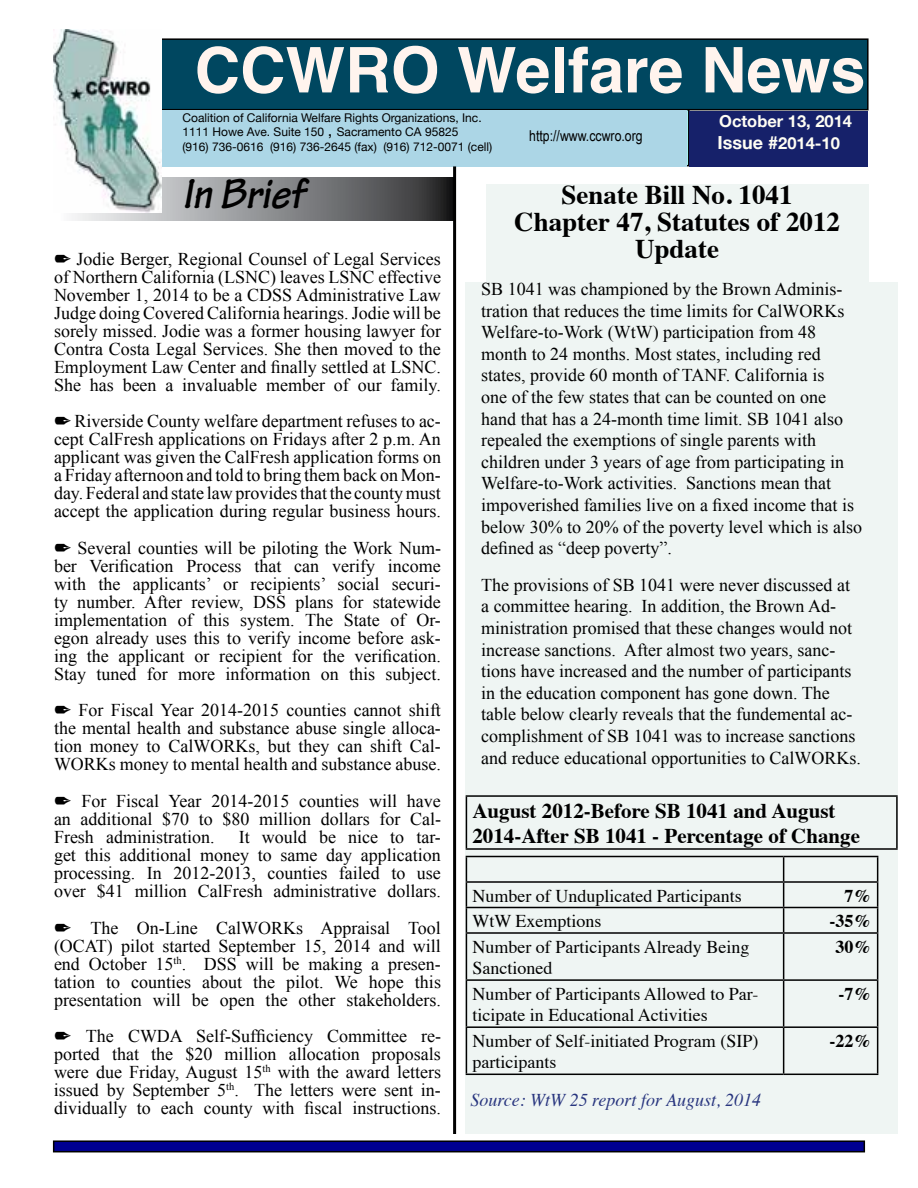
<style>
.page{position:relative;width:918px;height:1188px;background:#fff}
.page>*{position:absolute;margin:0;border:0;box-sizing:border-box;transform-origin:0 0}
.t1{font:700 63px "Helvetica";color:#fff4ee}
.t2{font:italic 700 45px "Tekton Pro";color:#000}
.t3{font:700 27px/27px "Times";color:#000;text-align:center}
.t4{font:700 21px/25.2px "Times";color:#000}
.t5{font:18px/18px "Times New Roman";color:#000;text-align:justify}
.t6{font:18px/21.6px "Times";color:#000}
.t7{font:italic 18px "Times";color:#29367f}
.t8{font:700 18px "Times";color:#000}
.t9{font:700 16.5px/21.6px "Helvetica Neue";color:#fffef4}
.t10{font:15px "Arial Narrow";color:#000}
.t11{font:12px/14.4px "Helvetica Neue";color:#000}
.s1{font-size:16.5px}
.s2{font-size:18px}
.s3{font-family:"Monotype Sorts"}
</style>
<div class="page">
<div style="left:54px;top:39px;width:814px;height:71px;background:#004760"></div>
<div style="left:54px;top:38px;width:815px;height:72px;border:2px solid #000"></div>
<div style="left:58px;top:110px;width:629px;height:56px;background:#acd6e6"></div>
<div style="left:689px;top:111px;width:179px;height:55px;background:#16216a"></div>
<svg style="left:72px;top:178px;width:381px;height:43px"></svg>
<div style="left:486px;top:184px;width:383px;height:99px;background:#eff5f3"></div>
<div style="left:466px;top:283px;width:432px;height:851px;background:#eff5f3"></div>
<hr style="left:466px;top:795px;width:432px;height:2px;background:#000">
<hr style="left:466px;top:797px;width:1px;height:51px;background:#000">
<hr style="left:896px;top:797px;width:2px;height:51px;background:#000">
<hr style="left:466px;top:848px;width:432px;height:2px;background:#000">
<hr style="left:466px;top:856px;width:318px;height:1px;background:#000">
<hr style="left:784px;top:856px;width:94px;height:1px;background:#000">
<hr style="left:466px;top:881px;width:318px;height:2px;background:#000">
<hr style="left:784px;top:881px;width:94px;height:2px;background:#000">
<hr style="left:466px;top:907px;width:318px;height:1px;background:#000">
<svg style="left:466px;top:857px;width:1px;height:75px"></svg>
<hr style="left:784px;top:907px;width:94px;height:1px;background:#000">
<svg style="left:783px;top:857px;width:1px;height:75px"></svg>
<svg style="left:877px;top:857px;width:1px;height:75px"></svg>
<hr style="left:466px;top:932px;width:318px;height:2px;background:#000">
<hr style="left:466px;top:934px;width:1px;height:45px;background:#000">
<hr style="left:784px;top:932px;width:94px;height:2px;background:#000">
<hr style="left:783px;top:934px;width:1px;height:45px;background:#000">
<hr style="left:877px;top:934px;width:1px;height:45px;background:#000">
<hr style="left:466px;top:979px;width:318px;height:2px;background:#000">
<hr style="left:466px;top:981px;width:1px;height:45px;background:#000">
<hr style="left:784px;top:979px;width:94px;height:2px;background:#000">
<hr style="left:783px;top:981px;width:1px;height:45px;background:#000">
<hr style="left:877px;top:981px;width:1px;height:45px;background:#000">
<hr style="left:466px;top:1026px;width:318px;height:2px;background:#000">
<hr style="left:466px;top:1028px;width:1px;height:46px;background:#000">
<hr style="left:784px;top:1026px;width:94px;height:2px;background:#000">
<hr style="left:783px;top:1028px;width:1px;height:46px;background:#000">
<hr style="left:877px;top:1028px;width:1px;height:46px;background:#000">
<hr style="left:466px;top:1074px;width:318px;height:1px;background:#000">
<hr style="left:784px;top:1074px;width:94px;height:1px;background:#000">
<img style="left:53px;top:29px;width:108px;height:183px">
<div style="left:54px;top:1141px;width:810px;height:11px;background:#000090"></div>
<div style="left:53px;top:1140px;width:812px;height:12px;border:2px solid #000"></div>
<hr style="left:453px;top:166px;width:3px;height:968px;background:#000">
<h1 class="t1" style="left:195px;top:19px;width:672px">CCWRO Welfare News</h1>
<p class="t10" style="left:529px;top:125px;width:115px">http://www.ccwro.org</p>
<p class="t11" style="left:183px;top:111px;width:311px">Coalition of California Welfare Rights Organizations, Inc.<br>1111 Howe Ave. Suite 150 <span class="s1">,</span> Sacramento CA 95825<br>(916) 736-0616 (916) 736-2645 (fax) (916) 712-0071 (cell)</p>
<p class="t9" style="left:718px;top:111px;width:136px">October 13, 2014<br><span class="s2">Issue #</span>2014-10</p>
<h2 class="t2" style="left:183px;top:168px;width:123px">In Brief</h2>
<p class="t5" style="left:54px;top:249px;width:389px"><span class="s3">2</span> Jodie Berger, Regional Counsel of Legal Services of Northern California (LSNC) leaves LSNC effective November 1, 2014 to be a CDSS Administrative Law Judge doing Covered California hearings. Jodie will be sorely missed. Jodie was a former housing lawyer for Contra Costa Legal Services. She then moved to the Employment Law Center and finally settled at LSNC.<br>She has been a invaluable member of our family.</p>
<p class="t5" style="left:54px;top:412px;width:389px"><span class="s3">2</span> Riverside County welfare department refuses to ac&shy;cept CalFresh applications on Fridays after 2 p.m. An applicant was given the CalFresh application forms on a Friday afternoon and told to bring them back on Mon&shy;day. Federal and state law provides that the county must accept the application during regular business hours.</p>
<p class="t5" style="left:54px;top:539px;width:388px"><span class="s3">2</span> Several counties will be piloting the Work Num&shy;ber Verification Process that can verify income with the applicants’ or recipients’ social securi&shy;ty number. After review, DSS plans for statewide implementation of this system. The State of Or&shy;egon already uses this to verify income before ask&shy;ing the applicant or recipient for the verification.<br>Stay tuned for more information on this subject.</p>
<p class="t5" style="left:54px;top:701px;width:389px"><span class="s3">2</span> For Fiscal Year 2014-2015 counties cannot shift the mental health and substance abuse single alloca&shy;tion money to CalWORKs, but they can shift Cal-WORKs money to mental health and substance abuse.</p>
<p class="t5" style="left:54px;top:792px;width:388px"><span class="s3">2</span> For Fiscal Year 2014-2015 counties will have an additional $70 to $80 million dollars for Cal-Fresh administration.</p>
<p class="t5" style="left:54px;top:828px;width:388px;text-indent:185px">It would be nice to tar&shy;get this additional money to same day application processing. In 2012-2013, counties failed to use over $41 million CalFresh administrative dollars.</p>
<p class="t5" style="left:54px;top:918px;width:389px"><span class="s3">2</span> The On-Line CalWORKs Appraisal Tool (OCAT) pilot started September 15, 2014 and will end October 15<sup>th</sup>. DSS will be making a presen&shy;tation to counties about the pilot. We hope this presentation will be open the other stakeholders.</p>
<p class="t5" style="left:54px;top:1027px;width:389px"><span class="s3">2</span> The CWDA Self-Sufficiency Committee re&shy;ported that the $20 million allocation proposals were due Friday, August 15<sup>th</sup> with the award letters issued by September 5<sup>th</sup>. The letters were sent in&shy;dividually to each county with fiscal instructions.</p>
<h3 class="t3" style="left:514px;top:179px;width:327px">Senate Bill No. 1041<br>Chapter 47, Statutes of 2012<br>Update</h3>
<p class="t5" style="left:481px;top:278px;width:382px;line-height:21.6px;text-align:left">SB 1041 was championed by the Brown Adminis&shy;tration that reduces the time limits for CalWORKs Welfare-to-Work (WtW) participation from 48 month to 24 months. Most states, including red states, provide 60 month of TANF. California is<br>one of the few states that can be counted on one hand that has a 24-month time limit. SB 1041 also repealed the exemptions of single parents with children under 3 years of age from participating in Welfare-to-Work activities. Sanctions mean that impoverished families live on a fixed income that is below 30% to 20% of the poverty level which is also defined as “deep poverty”.</p>
<p class="t5" style="left:481px;top:574px;width:381px;line-height:21.6px;text-align:left">The provisions of SB 1041 were never discussed at a committee hearing. In addition, the Brown Ad&shy;ministration promised that these changes would not increase sanctions. After almost two years, sanc&shy;tions have increased and the number of participants in the education component has gone down. The table below clearly reveals that the fundemental ac&shy;complishment of SB 1041 was to increase sanctions and reduce educational opportunities to CalWORKs.</p>
<p class="t4" style="left:472px;top:796px;width:389px">August 2012-Before SB 1041 and August<br>2014-After SB 1041 - Percentage of Change</p>
<p class="t6" style="left:472px;top:883px;width:271px">Number of Unduplicated Participants</p>
<p class="t8" style="left:845px;top:878px;width:28px">7%</p>
<p class="t6" style="left:472px;top:909px;width:131px">WtW Exemptions</p>
<p class="t8" style="left:830px;top:904px;width:43px">-35%</p>
<p class="t6" style="left:472px;top:934px;width:278px">Number of Participants Already Being<br>Sanctioned</p>
<p class="t8" style="left:836px;top:929px;width:37px">30%</p>
<p class="t6" style="left:472px;top:981px;width:288px">Number of Participants Allowed to Par&shy;ticipate in Educational Activities</p>
<p class="t8" style="left:839px;top:976px;width:34px">-7%</p>
<p class="t6" style="left:472px;top:1028px;width:287px">Number of Self-initiated Program (SIP) participants</p>
<p class="t8" style="left:830px;top:1023px;width:43px">-22%</p>
<p class="t7" style="left:470px;top:1084px;width:292px">Source: WtW 25 report for August, 2014</p>
</div>
